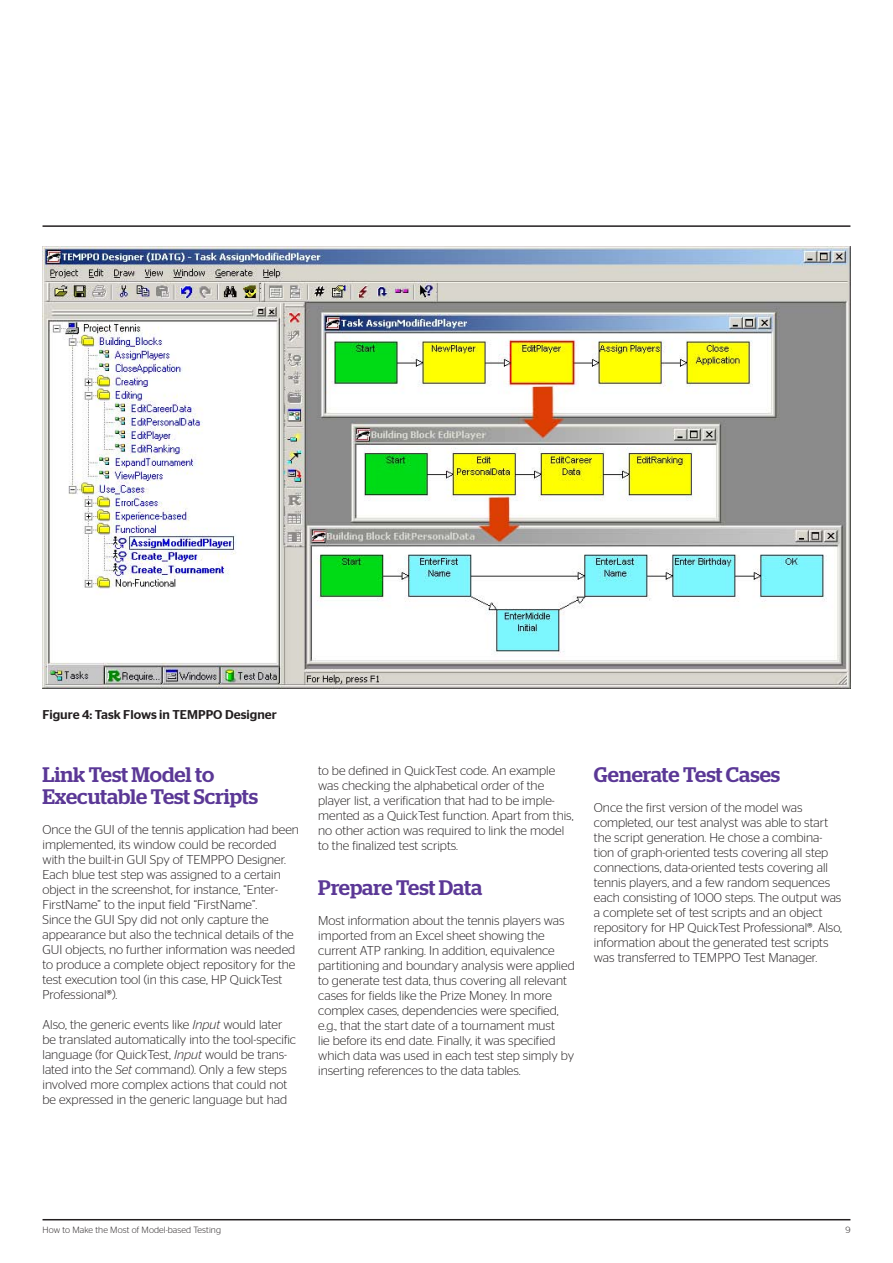
<style>
.page{position:relative;width:893px;height:1263px;background:#fff}
.page>*{position:absolute;margin:0;border:0;box-sizing:border-box;transform-origin:0 0}
.t1{font:500 21px/22.5px "Stag";color:#5b3896}
.t2{font:300 12.75px/15px "Stag Sans";color:#231f20}
.t3{font:500 12.75px "Stag Sans";color:#231f20}
.t4{font:300 9px "Stag Sans";letter-spacing:.01em;color:#231f20}
.s1{font-style:italic}
</style>
<div class="page">
<hr style="left:43px;top:1219px;width:807px;height:1px;background:#231f20">
<hr style="left:43px;top:225px;width:807px;height:2px;background:#231f20">
<img style="left:43px;top:247px;width:807px;height:441px">
<p class="t3" style="left:43px;top:707px;width:236px">Figure 4: Task Flows in TEMPPO Designer</p>
<h1 class="t1" style="left:43px;top:763px;width:217px">Link Test Model to<br>Executable Test Scripts</h1>
<p class="t2" style="left:43px;top:822px;width:258px">Once the GUI of the tennis application had been implemented, its window could be recorded with the built-in GUI Spy of TEMPPO Designer.<br>Each blue test step was assigned to a certain object in the screenshot, for instance, “Enter-FirstName” to the input field “FirstName”.<br>Since the GUI Spy did not only capture the appearance but also the technical details of the GUI objects, no further information was needed to produce a complete object repository for the test execution tool (in this case, HP QuickTest Professional®).</p>
<p class="t2" style="left:43px;top:1017px;width:255px">Also, the generic events like <span class="s1">Input</span> would later be translated automatically into the tool-specific language (for QuickTest, <span class="s1">Input</span> would be trans&shy;lated into the <span class="s1">Set</span> command). Only a few steps involved more complex actions that could not be expressed in the generic language but had</p>
<p class="t2" style="left:318px;top:763px;width:257px">to be defined in QuickTest code. An example was checking the alphabetical order of the player list, a verification that had to be imple&shy;mented as a QuickTest function. Apart from this, no other action was required to link the model to the finalized test scripts.</p>
<h1 class="t1" style="left:318px;top:876px;width:165px">Prepare Test Data</h1>
<p class="t2" style="left:318px;top:913px;width:258px">Most information about the tennis players was imported from an Excel sheet showing the current ATP ranking. In addition, equivalence partitioning and boundary analysis were applied to generate test data, thus covering all relevant cases for fields like the Prize Money. In more complex cases, dependencies were specified, e.g., that the start date of a tournament must<br>lie before its end date. Finally, it was specified which data was used in each test step simply by inserting references to the data tables.</p>
<h1 class="t1" style="left:594px;top:763px;width:188px">Generate Test Cases</h1>
<p class="t2" style="left:594px;top:799px;width:250px">Once the first version of the model was completed, our test analyst was able to start the script generation. He chose a combina&shy;tion of graph-oriented tests covering all step connections, data-oriented tests covering all tennis players, and a few random sequences each consisting of 1000 steps. The output was a complete set of test scripts and an object repository for HP QuickTest Professional®. Also, information about the generated test scripts was transferred to TEMPPO Test Manager.</p>
<p class="t4" style="left:43px;top:1225px;width:180px">How to Make the Most of Model-based Testing</p>
<p class="t4" style="left:845px;top:1225px;width:7px">9</p>
</div>
